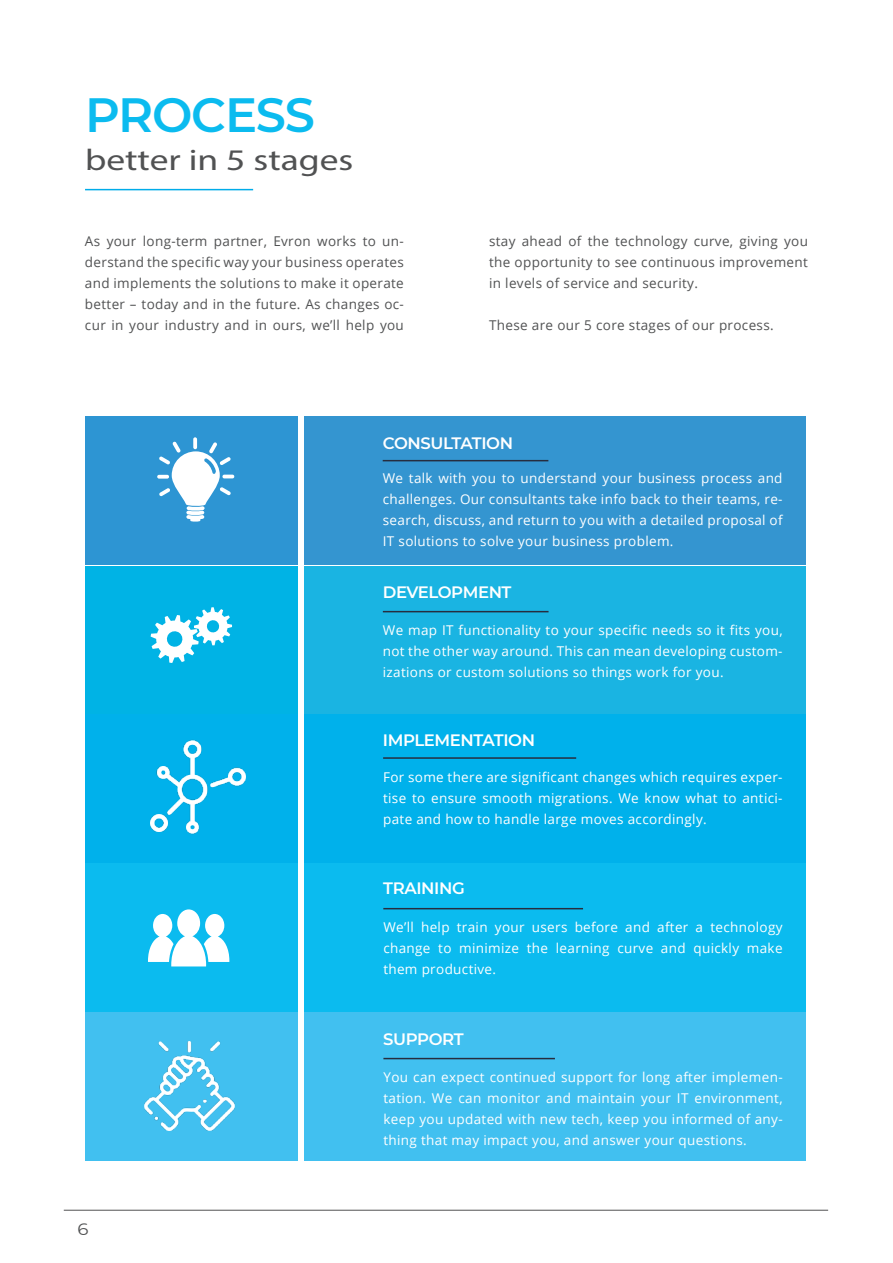
<style>
.page{position:relative;width:893px;height:1263px;background:#fff}
.page>*{position:absolute;margin:0;border:0;box-sizing:border-box;transform-origin:0 0}
.t1{font:600 48px "Montserrat";letter-spacing:-.025em;color:#0bbbef}
.t2{font:30px "Myriad Pro";color:#515253;scale:1.25 1}
.t3{font:600 16.5px "Montserrat";letter-spacing:-.025em;color:#fff}
.t4{font:16.5px "Montserrat";color:#515253;scale:1.1 1}
.t5{font:13.5px/21px "Open Sans";letter-spacing:.025em;color:#fff;text-align:justify}
.t6{font:13.5px/21px "Open Sans";letter-spacing:.025em;color:#515253;text-align:justify}
</style>
<div class="page">
<div style="left:85px;top:566px;width:213px;height:148px;background:#00b3e5"></div>
<div style="left:85px;top:714px;width:213px;height:149px;background:#00b1eb"></div>
<img style="left:151px;top:739px;width:95px;height:96px">
<div style="left:85px;top:1012px;width:213px;height:149px;background:#41c0f0"></div>
<img style="left:145px;top:1041px;width:89px;height:90px">
<div style="left:85px;top:863px;width:213px;height:149px;background:#0bbbef"></div>
<div style="left:304px;top:566px;width:502px;height:148px;background:#1ab4e2"></div>
<div style="left:304px;top:714px;width:502px;height:149px;background:#00b1eb"></div>
<div style="left:304px;top:1012px;width:502px;height:149px;background:#41c0f0"></div>
<div style="left:304px;top:863px;width:502px;height:149px;background:#0bbbef"></div>
<hr style="left:85px;top:189px;width:168px;height:1px;background:#00ace9">
<hr style="left:383px;top:611px;width:166px;height:1px;background:#262d3f">
<svg style="left:148px;top:909px;width:81px;height:57px"></svg>
<hr style="left:383px;top:757px;width:193px;height:2px;background:#262d3f">
<svg style="left:151px;top:607px;width:81px;height:56px"></svg>
<hr style="left:383px;top:908px;width:200px;height:1px;background:#262d3f">
<hr style="left:383px;top:1058px;width:172px;height:1px;background:#262d3f">
<div style="left:85px;top:416px;width:213px;height:149px;background:#2d95d3"></div>
<div style="left:304px;top:416px;width:502px;height:149px;background:#3495d0"></div>
<svg style="left:157px;top:437px;width:77px;height:85px"></svg>
<hr style="left:383px;top:460px;width:165px;height:1px;background:#262d3f">
<hr style="left:64px;top:1210px;width:764px;height:1px;background:#515253">
<h1 class="t1" style="left:85px;top:80px;width:232px">PROCESS</h1>
<h2 class="t2" style="left:85px;top:142px;width:216px">better in 5 stages</h2>
<p class="t6" style="left:85px;top:230px;width:320px">As your long-term partner, Evron works to un&shy;derstand the specific way your business operates and implements the solutions to make it operate better – today and in the future. As changes oc&shy;cur in your industry and in ours, we’ll help you</p>
<p class="t6" style="left:489px;top:230px;width:320px">stay ahead of the technology curve, giving you the opportunity to see continuous improvement in levels of service and security.</p>
<p class="t6" style="left:489px;top:314px;width:286px">These are our 5 core stages of our process.</p>
<p class="t3" style="left:383px;top:431px;width:132px">CONSULTATION</p>
<p class="t5" style="left:383px;top:467px;width:401px">We talk with you to understand your business process and challenges. Our consultants take info back to their teams, re&shy;search, discuss, and return to you with a detailed proposal of IT solutions to solve your business problem.</p>
<p class="t3" style="left:383px;top:581px;width:130px">DEVELOPMENT</p>
<p class="t5" style="left:383px;top:619px;width:401px">We map IT functionality to your specific needs so it fits you, not the other way around. This can mean developing custom&shy;izations or custom solutions so things work for you.</p>
<p class="t3" style="left:383px;top:729px;width:154px">IMPLEMENTATION</p>
<p class="t5" style="left:383px;top:767px;width:401px">For some there are significant changes which requires exper&shy;tise to ensure smooth migrations. We know what to antici&shy;pate and how to handle large moves accordingly.</p>
<p class="t3" style="left:383px;top:876px;width:83px">TRAINING</p>
<p class="t5" style="left:383px;top:916px;width:401px">We’ll help train your users before and after a technology change to minimize the learning curve and quickly make them productive.</p>
<p class="t3" style="left:383px;top:1027px;width:82px">SUPPORT</p>
<p class="t4" style="left:77px;top:1218px;width:12px">6</p>
<p class="t5" style="left:383px;top:1066px;width:401px">You can expect continued support for long after implemen&shy;tation. We can monitor and maintain your IT environment, keep you updated with new tech, keep you informed of any&shy;thing that may impact you, and answer your questions.</p>
</div>
